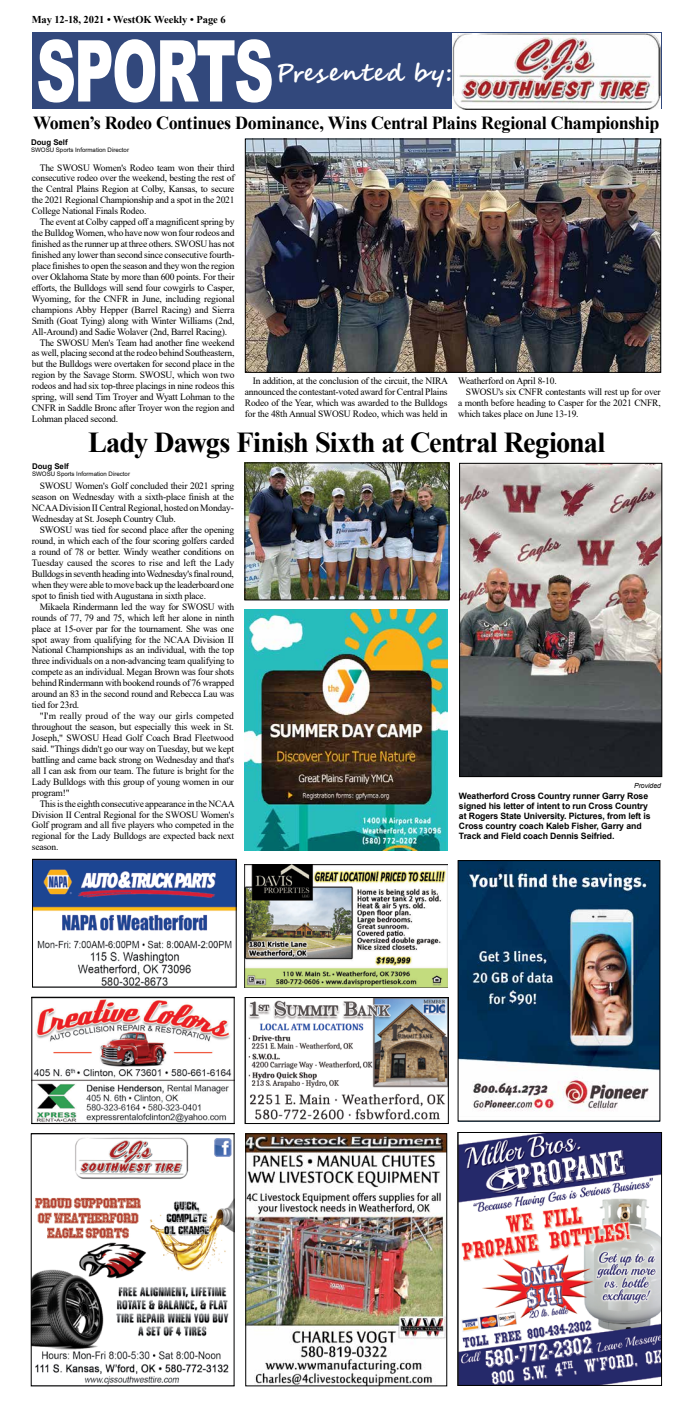
<style>
.page{position:relative;width:693px;height:1418px;background:#fff}
.page>*{position:absolute;margin:0;border:0;box-sizing:border-box;transform-origin:0 0}
.t1{font:900 85.49px "Arial";letter-spacing:-.035em;color:#fff;scale:.64 1}
.t2{font:700 28.88px "Times New Roman";letter-spacing:-.03em;color:#000}
.t3{font:700 23.62px "Segoe Script";letter-spacing:.065em;color:#fff}
.t4{font:700 18.38px "Times New Roman";letter-spacing:-.025em;color:#000}
.t5{font:700 10.5px "Times New Roman";color:#000}
.t6{font:9.62px/10.9px "Times New Roman";letter-spacing:-.02em;color:#000;text-align:justify}
.t7{font:700 8.75px/10.1px "Arial";letter-spacing:-.01em;color:#000}
.t8{font:700 7.88px "Arial";color:#000}
.t9{font:italic 7px "Arial";letter-spacing:-.01em;color:#000}
.t10{font:6.12px "Arial";color:#000}
</style>
<div class="page">
<div style="left:32px;top:32px;width:629px;height:77px;background:#32487c"></div>
<img style="left:460px;top:862px;width:198px;height:249px">
<div style="left:458px;top:860px;width:202px;height:261px;border:1px solid #000"></div>
<img style="left:34px;top:861px;width:201px;height:124px">
<div style="left:32px;top:859px;width:205px;height:128px;border:1px solid #000"></div>
<img style="left:33px;top:1137px;width:199px;height:247px">
<div style="left:31px;top:1133px;width:203px;height:253px;border:1px solid #000"></div>
<img style="left:33px;top:998px;width:200px;height:124px">
<div style="left:31px;top:996px;width:204px;height:128px;border:1px solid #000"></div>
<img style="left:248px;top:999px;width:199px;height:121px">
<div style="left:245px;top:997px;width:204px;height:127px;border:1px solid #000"></div>
<img style="left:247px;top:1135px;width:198px;height:249px">
<div style="left:245px;top:1133px;width:202px;height:253px;border:1px solid #000"></div>
<img style="left:459px;top:1134px;width:201px;height:249px">
<div style="left:457px;top:1132px;width:205px;height:253px;border:1px solid #000"></div>
<img style="left:245px;top:864px;width:203px;height:123px">
<img style="left:453px;top:33px;width:208px;height:76px">
<img style="left:247px;top:140px;width:412px;height:231px">
<div style="left:245px;top:138px;width:416px;height:235px;border:1px solid #000"></div>
<img style="left:246px;top:464px;width:201px;height:134px">
<div style="left:244px;top:462px;width:205px;height:138px;border:1px solid #000"></div>
<img style="left:461px;top:465px;width:199px;height:310px">
<div style="left:459px;top:463px;width:203px;height:314px;border:1px solid #000"></div>
<img style="left:245px;top:609px;width:203px;height:241px">
<p class="t5" style="left:32px;top:12px;width:196px">May 12-18, 2021 • WestOK Weekly • Page 6</p>
<h1 class="t1" style="left:36px;top:9px;width:373px">SPORTS</h1>
<h3 class="t3" style="left:276px;top:54px;width:178px">Presented by:</h3>
<h3 class="t4" style="left:33px;top:109px;width:628px">Women’s Rodeo Continues Dominance, Wins Central Plains Regional Championship</h3>
<p class="t6" style="left:32px;top:161px;width:204px;text-indent:8px">The SWOSU Women's Rodeo team won their third consecutive rodeo over the weekend, besting the rest of the Central Plains Region at Colby, Kansas, to secure the 2021 Regional Championship and a spot in the 2021<br>College National Finals Rodeo.</p>
<p class="t6" style="left:40px;top:216px;width:196px">The event at Colby capped off a magnificent spring by</p>
<p class="t6" style="left:32px;top:227px;width:204px">the Bulldog Women, who have now won four rodeos and</p>
<p class="t6" style="left:32px;top:238px;width:204px">finished as the runner up at three others. SWOSU has not</p>
<p class="t6" style="left:32px;top:249px;width:204px">finished any lower than second since consecutive fourth-</p>
<p class="t6" style="left:32px;top:260px;width:204px">place finishes to open the season and they won the region</p>
<p class="t6" style="left:32px;top:271px;width:204px">over Oklahoma State by more than 600 points. For their</p>
<p class="t6" style="left:32px;top:282px;width:204px">efforts, the Bulldogs will send four cowgirls to Casper,</p>
<p class="t6" style="left:32px;top:293px;width:204px">Wyoming, for the CNFR in June, including regional</p>
<p class="t6" style="left:32px;top:304px;width:204px">champions Abby Hepper (Barrel Racing) and Sierra</p>
<p class="t6" style="left:32px;top:315px;width:204px">Smith (Goat Tying) along with Winter Williams (2nd,</p>
<p class="t6" style="left:32px;top:325px;width:197px">All-Around) and Sadie Wolaver (2nd, Barrel Racing).</p>
<p class="t6" style="left:40px;top:336px;width:196px">The SWOSU Men's Team had another fine weekend</p>
<p class="t6" style="left:32px;top:347px;width:204px">as well, placing second at the rodeo behind Southeastern,</p>
<p class="t6" style="left:32px;top:358px;width:204px">but the Bulldogs were overtaken for second place in the</p>
<p class="t6" style="left:32px;top:369px;width:204px">region by the Savage Storm. SWOSU, which won two</p>
<p class="t6" style="left:32px;top:380px;width:204px">rodeos and had six top-three placings in nine rodeos this</p>
<p class="t6" style="left:32px;top:391px;width:204px">spring, will send Tim Troyer and Wyatt Lohman to the</p>
<p class="t6" style="left:32px;top:402px;width:204px">CNFR in Saddle Bronc after Troyer won the region and</p>
<p class="t6" style="left:32px;top:413px;width:88px">Lohman placed second.</p>
<h2 class="t2" style="left:88px;top:421px;width:519px">Lady Dawgs Finish Sixth at Central Regional</h2>
<p class="t8" style="left:32px;top:460px;width:38px">Doug Self</p>
<p class="t10" style="left:32px;top:469px;width:100px">SWOSU Sports Information Director</p>
<p class="t8" style="left:31px;top:136px;width:38px">Doug Self</p>
<p class="t10" style="left:31px;top:145px;width:100px">SWOSU Sports Information Director</p>
<p class="t6" style="left:245px;top:375px;width:205px;text-indent:8px">In addition, at the conclusion of the circuit, the NIRA announced the contestant-voted award for Central Plains Rodeo of the Year, which was awarded to the Bulldogs for the 48th Annual SWOSU Rodeo, which was held in</p>
<p class="t6" style="left:458px;top:375px;width:100px">Weatherford on April 8-10.</p>
<p class="t6" style="left:466px;top:386px;width:196px">SWOSU's six CNFR contestants will rest up for over</p>
<p class="t6" style="left:458px;top:397px;width:204px">a month before heading to Casper for the 2021 CNFR,</p>
<p class="t6" style="left:458px;top:408px;width:122px">which takes place on June 13-19.</p>
<p class="t6" style="left:32px;top:480px;width:204px;text-indent:8px">SWOSU Women's Golf concluded their 2021 spring season on Wednesday with a sixth-place finish at the NCAA Division II Central Regional, hosted on Monday-Wednesday at St. Joseph Country Club.</p>
<p class="t6" style="left:32px;top:524px;width:204px;text-indent:8px">SWOSU was tied for second place after the opening round, in which each of the four scoring golfers carded a round of 78 or better. Windy weather conditions on Tuesday caused the scores to rise and left the Lady Bulldogs in seventh heading into Wednesday's final round, when they were able to move back up the leaderboard one spot to finish tied with Augustana in sixth place.</p>
<p class="t6" style="left:32px;top:601px;width:204px;text-indent:8px">Mikaela Rindermann led the way for SWOSU with rounds of 77, 79 and 75, which left her alone in ninth place at 15-over par for the tournament. She was one spot away from qualifying for the NCAA Division II National Championships as an individual, with the top three individuals on a non-advancing team qualifying to compete as an individual. Megan Brown was four shots behind Rindermann with bookend rounds of 76 wrapped around an 83 in the second round and Rebecca Lau was tied for 23rd.</p>
<p class="t6" style="left:32px;top:710px;width:204px;text-indent:8px">"I'm really proud of the way our girls competed throughout the season, but especially this week in St.<br>Joseph," SWOSU Head Golf Coach Brad Fleetwood said. "Things didn't go our way on Tuesday, but we kept battling and came back strong on Wednesday and that's all I can ask from our team. The future is bright for the Lady Bulldogs with this group of young women in our program!"</p>
<p class="t6" style="left:32px;top:797px;width:204px;text-indent:8px">This is the eighth consecutive appearance in the NCAA Division II Central Regional for the SWOSU Women's Golf program and all five players who competed in the regional for the Lady Bulldogs are expected back next season.</p>
<p class="t9" style="left:634px;top:781px;width:28px">Provided</p>
<p class="t7" style="left:459px;top:790px;width:193px">Weatherford Cross Country runner Garry Rose signed his letter of intent to run Cross Country at Rogers State University. Pictures, from left is Cross country coach Kaleb Fisher, Garry and Track and Field coach Dennis Seifried.</p>
</div>
